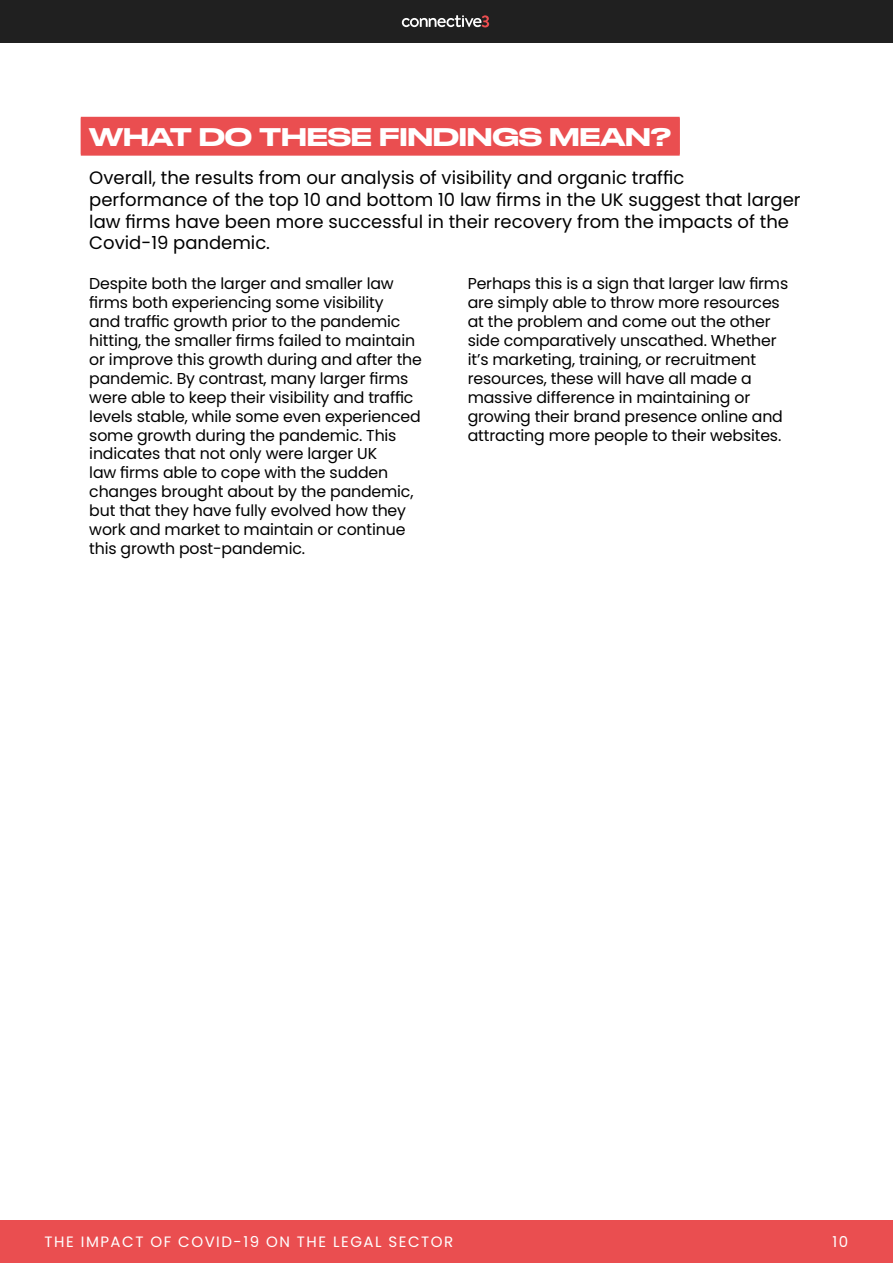
<style>
.page{position:relative;width:893px;height:1263px;background:#fff}
.page>*{position:absolute;margin:0;border:0;box-sizing:border-box;transform-origin:0 0}
.t1{font:500 24px "Druk Wide";letter-spacing:-.01em;color:#fff}
.t2{font:18px/21.6px "Poppins";color:#000}
.t3{font:15.75px/18.9px "Poppins";letter-spacing:-.01em;color:#000}
.t4{font:15px "Poppins";letter-spacing:.1em;color:#fff}
</style>
<div class="page">
<div style="left:0;top:1221px;width:893px;height:42px;background:#ea4e50"></div>
<div style="left:0;top:0;width:893px;height:42px;background:#202020"></div>
<svg style="left:402px;top:15px;width:87px;height:12px"></svg>
<div style="left:81px;top:117px;width:599px;height:37px;background:#ea4e50"></div>
<div style="left:81px;top:118px;width:599px;height:38px;background:#ea4e50"></div>
<h1 class="t1" style="left:89px;top:117px;width:583px">WHAT DO THESE FINDINGS MEAN?</h1>
<p class="t2" style="left:89px;top:167px;width:713px">Overall, the results from our analysis of visibility and organic traffic performance of the top 10 and bottom 10 law firms in the UK suggest that larger law firms have been more successful in their recovery from the impacts of the Covid-19 pandemic.</p>
<p class="t3" style="left:89px;top:274px;width:334px">Despite both the larger and smaller law firms both experiencing some visibility<br>and traffic growth prior to the pandemic hitting, the smaller firms failed to maintain or improve this growth during and after the pandemic. By contrast, many larger firms were able to keep their visibility and traffic levels stable, while some even experienced some growth during the pandemic. This indicates that not only were larger UK<br>law firms able to cope with the sudden changes brought about by the pandemic, but that they have fully evolved how they work and market to maintain or continue this growth post-pandemic.</p>
<p class="t3" style="left:468px;top:274px;width:322px">Perhaps this is a sign that larger law firms are simply able to throw more resources at the problem and come out the other side comparatively unscathed. Whether it’s marketing, training, or recruitment resources, these will have all made a massive difference in maintaining or growing their brand presence online and attracting more people to their websites.</p>
<p class="t4" style="left:45px;top:1233px;width:410px">THE IMPACT OF COVID-19 ON THE LEGAL SECTOR</p>
<p class="t4" style="left:833px;top:1233px;width:17px">10</p>
</div>
